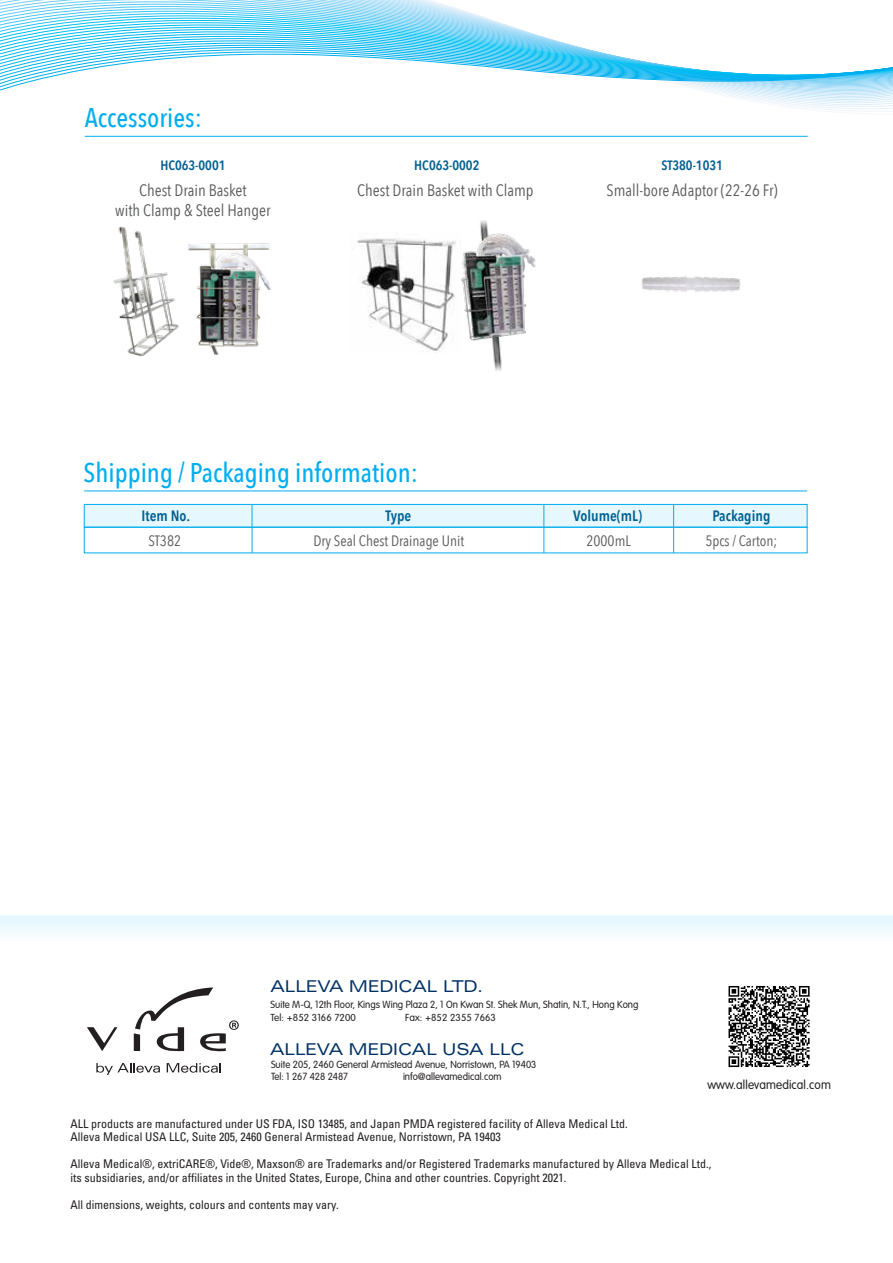
<style>
.page{position:relative;width:893px;height:1263px;background:#fff}
.page>*{position:absolute;margin:0;border:0;box-sizing:border-box;transform-origin:0 0}
.t1{font:500 27px "Avenir Next Condensed";color:#00aeef}
.t2{font:16.5px/19.5px "Avenir Next Condensed";color:#58595b;text-align:center}
.t3{font:expanded 16.35px "Univers LT Std";letter-spacing:-.02em;color:#003164}
.t4{font:15px "Avenir Next Condensed";color:#58595b}
.t5{font:600 15px "Avenir Next Condensed";color:#006192}
.t6{font:600 13.5px "Avenir Next Condensed";color:#006192}
.t7{font:300 12.45px "VAG Rounded Std";letter-spacing:.01em;color:#231f20;scale:.95 1}
.t8{font:condensed 12px/13.5px "Univers";color:#231f20}
.t9{font:300 10.2px/12.3px "VAG Rounded Std";color:#231f20;scale:.95 1}
.t10{font:300 10.05px "VAG Rounded Std";letter-spacing:.01em;color:#231f20}
</style>
<div class="page">
<div style="left:84px;top:504px;width:723px;height:23px;background:#e6f7fd"></div>
<hr style="left:84px;top:491px;width:723px;height:1px;background:#00aeef">
<hr style="left:85px;top:136px;width:723px;height:1px;background:#00aeef">
<div style="left:84px;top:504px;width:723px;height:24px;border:1px solid #00aeef"></div>
<div style="left:84px;top:527px;width:723px;height:26px;border:1px solid #00aeef"></div>
<svg style="left:0;top:0;width:893px;height:112px"></svg>
<hr style="left:252px;top:505px;width:1px;height:48px;background:#00aeef">
<hr style="left:543px;top:505px;width:1px;height:48px;background:#00aeef">
<hr style="left:673px;top:505px;width:1px;height:48px;background:#00aeef">
<img style="left:641px;top:276px;width:100px;height:16px">
<img style="left:352px;top:238px;width:102px;height:113px">
<img style="left:113px;top:226px;width:106px;height:131px">
<div style="left:0;top:915px;width:893px;height:27px;background:#effafe"></div>
<svg style="left:87px;top:1027px;width:30px;height:24px"></svg>
<svg style="left:134px;top:987px;width:105px;height:65px"></svg>
<svg style="left:96px;top:1063px;width:64px;height:12px"></svg>
<svg style="left:167px;top:1063px;width:54px;height:10px"></svg>
<div style="left:727px;top:984px;width:84px;height:84px;background:#f5f5f5"></div>
<svg style="left:728px;top:986px;width:82px;height:81px"></svg>
<img style="left:187px;top:228px;width:84px;height:126px">
<img style="left:454px;top:220px;width:82px;height:151px">
<h1 class="t1" style="left:85px;top:101px;width:119px">Accessories:</h1>
<p class="t6" style="left:160px;top:154px;width:67px">HC063-0001</p>
<p class="t6" style="left:414px;top:154px;width:67px">HC063-0002</p>
<p class="t6" style="left:661px;top:154px;width:63px">ST380-1031</p>
<h2 class="t2" style="left:115px;top:180px;width:157px">Chest Drain Basket<br>with Clamp &amp; Steel Hanger</h2>
<h2 class="t2" style="left:357px;top:180px;width:178px">Chest Drain Basket with Clamp</h2>
<h2 class="t2" style="left:607px;top:180px;width:173px">Small-bore Adaptor (22-26 Fr)</h2>
<h1 class="t1" style="left:84px;top:456px;width:336px">Shipping / Packaging information:</h1>
<p class="t5" style="left:141px;top:502px;width:50px">Item No.</p>
<p class="t5" style="left:385px;top:502px;width:27px">Type</p>
<p class="t5" style="left:573px;top:502px;width:70px">Volume(mL)</p>
<p class="t4" style="left:148px;top:528px;width:34px">ST382</p>
<p class="t4" style="left:313px;top:528px;width:152px">Dry Seal Chest Drainage Unit</p>
<p class="t4" style="left:586px;top:528px;width:46px">2000mL</p>
<p class="t5" style="left:712px;top:502px;width:59px">Packaging</p>
<p class="t4" style="left:705px;top:528px;width:73px">5pcs / Carton;</p>
<h3 class="t3" style="left:270px;top:976px;width:214px">ALLEVA MEDICAL LTD.</h3>
<p class="t9" style="left:270px;top:998px;width:389px">Suite M-Q, 12th Floor, Kings Wing Plaza 2, 1 On Kwan St. Shek Mun, Shatin, N.T., Hong Kong</p>
<p class="t10" style="left:270px;top:1012px;width:87px">Tel: +852 3166 7200</p>
<p class="t10" style="left:405px;top:1012px;width:92px">Fax: +852 2355 7663</p>
<h3 class="t3" style="left:270px;top:1039px;width:256px">ALLEVA MEDICAL USA LLC</h3>
<p class="t9" style="left:271px;top:1058px;width:281px">Suite 205, 2460 General Armistead Avenue, Norristown, PA 19403<br>Tel: 1 267 428 2487</p>
<p class="t9" style="left:403px;top:1071px;width:105px">info@allevamedical.com</p>
<p class="t7" style="left:707px;top:1077px;width:132px">www.allevamedical.com</p>
<p class="t8" style="left:71px;top:1116px;width:559px">ALL products are manufactured under US FDA, ISO 13485, and Japan PMDA registered facility of Alleva Medical Ltd.<br>Alleva Medical USA LLC, Suite 205, 2460 General Armistead Avenue, Norristown, PA 19403</p>
<p class="t8" style="left:71px;top:1157px;width:642px">Alleva Medical®, extriCARE®, Vide®, Maxson® are Trademarks and/or Registered Trademarks manufactured by Alleva Medical Ltd., its subsidiaries, and/or affiliates in the United States, Europe, China and other countries. Copyright 2021.</p>
<p class="t8" style="left:71px;top:1197px;width:270px">All dimensions, weights, colours and contents may vary.</p>
</div>
